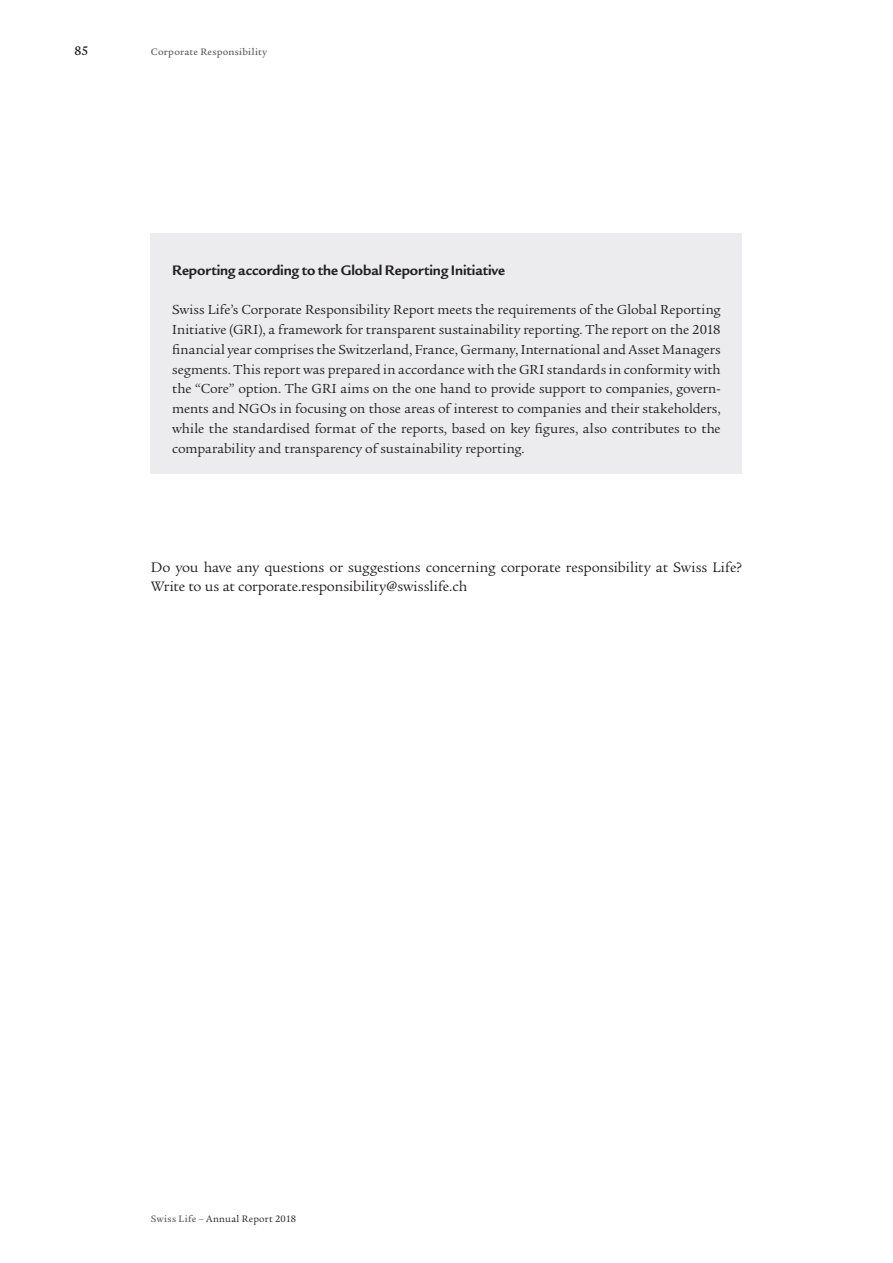
<style>
.page{position:relative;width:893px;height:1263px;background:#fff}
.page>*{position:absolute;margin:0;border:0;box-sizing:border-box;transform-origin:0 0}
.t1{font:15px/19.8px "Legacy Serif ITC Pro";letter-spacing:-.005em;color:#231f20}
.t2{font:700 15px "Legacy Sans ITC Pro";letter-spacing:-.005em;color:#231f20}
.t3{font:14.25px/19.8px "Legacy Serif ITC Pro";letter-spacing:.01em;color:#231f20;text-align:justify}
.t4{font:500 13.5px "Legacy Serif ITC Pro";color:#231f20}
.t5{font:10.2px "Legacy Serif ITC Pro";letter-spacing:.03em;color:#231f20}
.t6{font:500 10.2px "Legacy Serif ITC Pro";letter-spacing:.02em;color:#636366}
.s1{font-weight:500;color:#636366}
</style>
<div class="page">
<div style="left:151px;top:234px;width:591px;height:240px;background:#ececee"></div>
<p class="t4" style="left:74px;top:43px;width:16px">85</p>
<p class="t6" style="left:151px;top:46px;width:118px">Corporate Responsibility</p>
<p class="t2" style="left:172px;top:261px;width:334px">Reporting according to the Global Reporting Initiative</p>
<p class="t3" style="left:172px;top:300px;width:550px">Swiss Life’s Corporate Responsibility Report meets the requirements of the Global Reporting Initiative (GRI), a framework for transparent sustainability reporting. The report on the 2018 financial year comprises the Switzerland, France, Germany, International and Asset Managers segments. This report was prepared in accordance with the GRI standards in conformity with the “Core” option. The GRI aims on the one hand to provide support to companies, govern&shy;ments and NGOs in focusing on those areas of interest to companies and their stakeholders, while the standardised format of the reports, based on key figures, also contributes to the comparability and transparency of sustainability reporting.</p>
<p class="t1" style="left:151px;top:557px;width:592px">Do you have any questions or suggestions concerning corporate responsibility at Swiss Life?<br>Write to us at corporate.responsibility@swisslife.ch</p>
<p class="t5" style="left:151px;top:1212px;width:147px"><span class="s1">Swiss Life –</span> Annual Report 2018</p>
</div>
